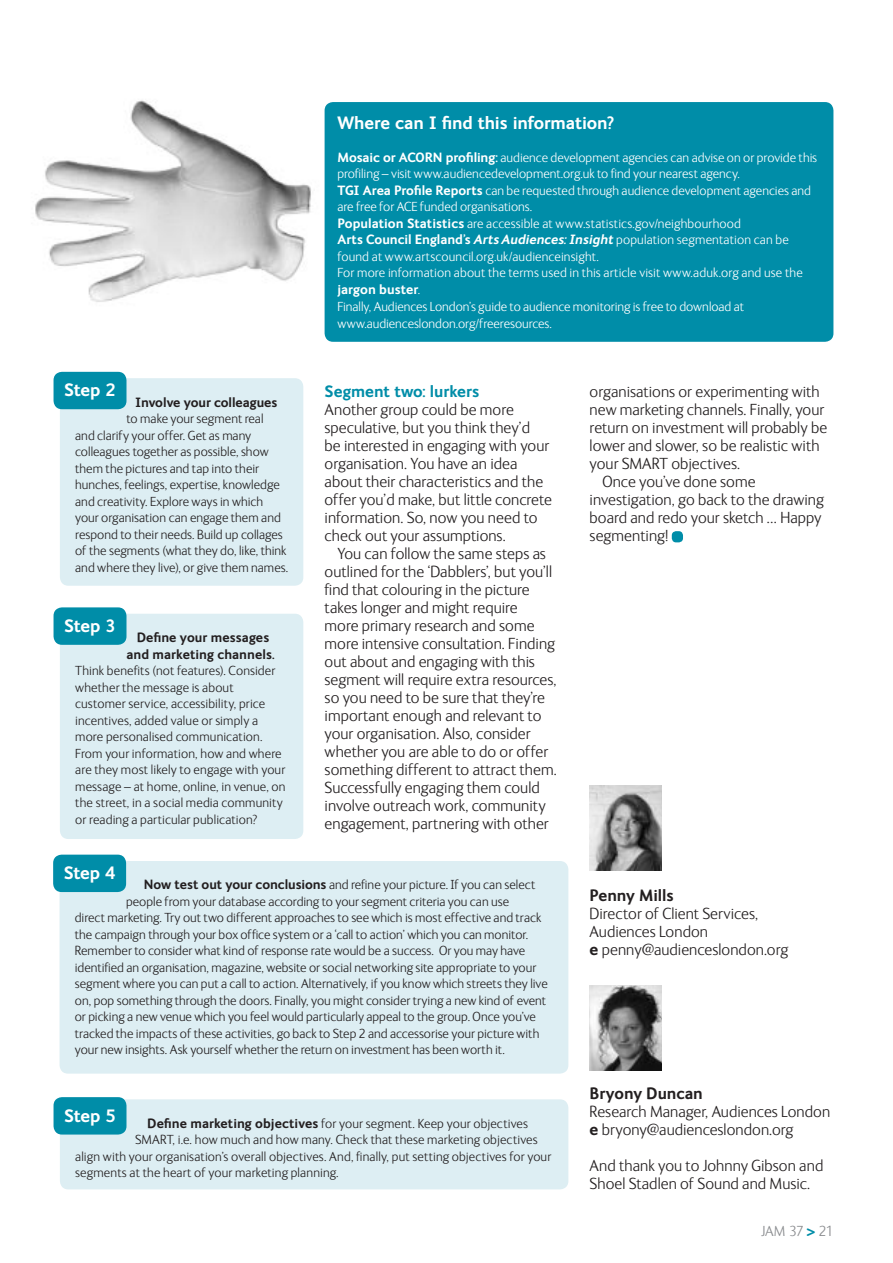
<style>
.page{position:relative;width:893px;height:1263px;background:#fff}
.page>*{position:absolute;margin:0;border:0;box-sizing:border-box;transform-origin:0 0}
.t1{font:700 18px "FS Ingrid";letter-spacing:-.01em;color:#fff}
.t2{font:300 16.5px/18px "FS Ingrid";letter-spacing:.005em;color:#231f20}
.t3{font:700 16.5px "FS Ingrid";letter-spacing:-.005em;color:#231f20}
.t4{font:700 16.5px "FS Ingrid";color:#008da8}
.t5{font:300 15px "FS Ingrid";letter-spacing:-.025em;color:#8a8c8f}
.t6{font:300 13.5px/16.5px "FS Ingrid";letter-spacing:.005em;color:#231f20}
.t7{font:300 13.5px/16.6px "FS Ingrid";letter-spacing:.005em;color:#fff}
.t8{font:700 13.5px/16.5px "FS Ingrid";letter-spacing:.005em;color:#231f20;text-align:center}
.s1{font-weight:700}
.s2{font-weight:700;font-style:italic}
.s3{font-family:"VAG Rounded";font-weight:700;color:#008da8}
</style>
<div class="page">
<img style="left:35px;top:100px;width:296px;height:215px">
<div style="left:325px;top:102px;width:508px;height:240px;background:#008da8;border-radius:9px"></div>
<div style="left:60px;top:378px;width:243px;height:208px;background:#ddeef3;border-radius:9px"></div>
<div style="left:60px;top:614px;width:243px;height:225px;background:#ddeef3;border-radius:9px"></div>
<div style="left:60px;top:1099px;width:508px;height:90px;background:#ddeef3;border-radius:9px"></div>
<div style="left:60px;top:861px;width:508px;height:212px;background:#ddeef3;border-radius:9px"></div>
<div style="left:672px;top:531px;width:11px;height:11px;background:#008da8;border-radius:4px"></div>
<img style="left:590px;top:786px;width:72px;height:85px">
<img style="left:590px;top:986px;width:72px;height:85px">
<div style="left:54px;top:372px;width:72px;height:37px;background:#008da8;border-radius:9px"></div>
<div style="left:54px;top:607px;width:72px;height:38px;background:#008da8;border-radius:9px"></div>
<div style="left:54px;top:1097px;width:72px;height:37px;background:#008da8;border-radius:9px"></div>
<div style="left:53px;top:855px;width:73px;height:37px;background:#008da8;border-radius:9px"></div>
<h1 class="t1" style="left:64px;top:380px;width:53px">Step 2</h1>
<p class="t8" style="left:135px;top:394px;width:144px">Involve your colleagues</p>
<p class="t6" style="left:75px;top:411px;width:215px;text-indent:51px">to make your segment real<br>and clarify your offer. Get as many colleagues together as possible, show them the pictures and tap into their hunches, feelings, expertise, knowledge and creativity. Explore ways in which your organisation can engage them and respond to their needs. Build up collages of the segments (what they do, like, think and where they live), or give them names.</p>
<h1 class="t1" style="left:64px;top:616px;width:53px">Step 3</h1>
<p class="t8" style="left:126px;top:629px;width:150px">Define your messages and marketing channels.</p>
<p class="t6" style="left:75px;top:662px;width:212px">Think benefits (not features). Consider whether the message is about customer service, accessibility, price incentives, added value or simply a more personalised communication.<br>From your information, how and where are they most likely to engage with your message – at home, online, in venue, on the street, in a social media community or reading a particular publication?</p>
<h1 class="t1" style="left:337px;top:113px;width:278px">Where can I find this information?</h1>
<p class="t7" style="left:337px;top:149px;width:481px"><span class="s1">Mosaic or ACORN profiling:</span> audience development agencies can advise on or provide this profiling – visit www.audiencedevelopment.org.uk to find your nearest agency.<br><span class="s1">TGI Area Profile Reports</span> can be requested through audience development agencies and are free for ACE funded organisations.<br><span class="s1">Population Statistics</span> are accessible at www.statistics.gov/neighbourhood<br><span class="s1">Arts Council England’s</span> <span class="s2">Arts Audiences: Insight</span> population segmentation can be found at www.artscouncil.org.uk/audienceinsight.<br>For more information about the terms used in this article visit www.aduk.org and use the <span class="s1">jargon buster</span>.<br>Finally, Audiences London’s guide to audience monitoring is free to download at www.audienceslondon.org/freeresources.</p>
<p class="t4" style="left:325px;top:382px;width:156px">Segment two: lurkers</p>
<p class="t2" style="left:325px;top:401px;width:229px">Another group could be more speculative, but you think they’d<br>be interested in engaging with your organisation. You have an idea about their characteristics and the offer you’d make, but little concrete information. So, now you need to check out your assumptions.</p>
<p class="t2" style="left:325px;top:545px;width:234px;text-indent:13px">You can follow the same steps as outlined for the ‘Dabblers’, but you’ll find that colouring in the picture takes longer and might require<br>more primary research and some more intensive consultation. Finding out about and engaging with this segment will require extra resources, so you need to be sure that they’re important enough and relevant to your organisation. Also, consider whether you are able to do or offer something different to attract them.<br>Successfully engaging them could involve outreach work, community engagement, partnering with other</p>
<p class="t2" style="left:590px;top:383px;width:232px">organisations or experimenting with</p>
<p class="t2" style="left:590px;top:401px;width:236px">new marketing channels. Finally, your</p>
<p class="t2" style="left:590px;top:419px;width:239px">return on investment will probably be</p>
<p class="t2" style="left:590px;top:437px;width:231px">lower and slower, so be realistic with</p>
<p class="t2" style="left:590px;top:455px;width:152px">your SMART objectives.</p>
<p class="t2" style="left:602px;top:473px;width:155px">Once you’ve done some</p>
<p class="t2" style="left:590px;top:491px;width:236px">investigation, go back to the drawing</p>
<p class="t2" style="left:590px;top:509px;width:233px">board and redo your sketch … Happy</p>
<p class="t2" style="left:590px;top:527px;width:80px">segmenting!</p>
<h1 class="t1" style="left:64px;top:863px;width:53px">Step 4</h1>
<p class="t6" style="left:144px;top:877px;width:393px"><span class="s1">Now test out your conclusions</span> and refine your picture. If you can select</p>
<p class="t6" style="left:126px;top:893px;width:384px">people from your database according to your segment criteria you can use</p>
<p class="t6" style="left:75px;top:910px;width:468px">direct marketing. Try out two different approaches to see which is most effective and track</p>
<p class="t6" style="left:75px;top:926px;width:455px">the campaign through your box office system or a ‘call to action’ which you can monitor.</p>
<p class="t6" style="left:75px;top:943px;width:452px">Remember to consider what kind of response rate would be a success. Or you may have</p>
<p class="t6" style="left:75px;top:959px;width:463px">identified an organisation, magazine, website or social networking site appropriate to your</p>
<p class="t6" style="left:75px;top:976px;width:474px">segment where you can put a call to action. Alternatively, if you know which streets they live</p>
<p class="t6" style="left:75px;top:992px;width:473px">on, pop something through the doors. Finally, you might consider trying a new kind of event</p>
<p class="t6" style="left:75px;top:1009px;width:462px">or picking a new venue which you feel would particularly appeal to the group. Once you’ve</p>
<p class="t6" style="left:75px;top:1025px;width:466px">tracked the impacts of these activities, go back to Step 2 and accessorise your picture with</p>
<p class="t6" style="left:75px;top:1042px;width:432px">your new insights. Ask yourself whether the return on investment has been worth it.</p>
<h1 class="t1" style="left:64px;top:1105px;width:53px">Step 5</h1>
<p class="t6" style="left:147px;top:1115px;width:382px"><span class="s1">Define marketing objectives</span> for your segment. Keep your objectives</p>
<p class="t6" style="left:135px;top:1132px;width:404px">SMART, i.e. how much and how many. Check that these marketing objectives</p>
<p class="t6" style="left:75px;top:1148px;width:478px">align with your organisation’s overall objectives. And, finally, put setting objectives for your</p>
<p class="t6" style="left:75px;top:1165px;width:265px">segments at the heart of your marketing planning.</p>
<p class="t3" style="left:590px;top:886px;width:86px">Penny Mills</p>
<p class="t2" style="left:590px;top:905px;width:200px">Director of Client Services,<br>Audiences London<br><span class="s1">e</span> penny@audienceslondon.org</p>
<p class="t3" style="left:590px;top:1084px;width:115px">Bryony Duncan</p>
<p class="t2" style="left:590px;top:1103px;width:242px">Research Manager, Audiences London <span class="s1">e</span> bryony@audienceslondon.org</p>
<p class="t2" style="left:590px;top:1157px;width:235px">And thank you to Johnny Gibson and<br>Shoel Stadlen of Sound and Music.</p>
<p class="t5" style="left:761px;top:1224px;width:74px">JAM 37 <span class="s3">&gt;</span> 21</p>
</div>
